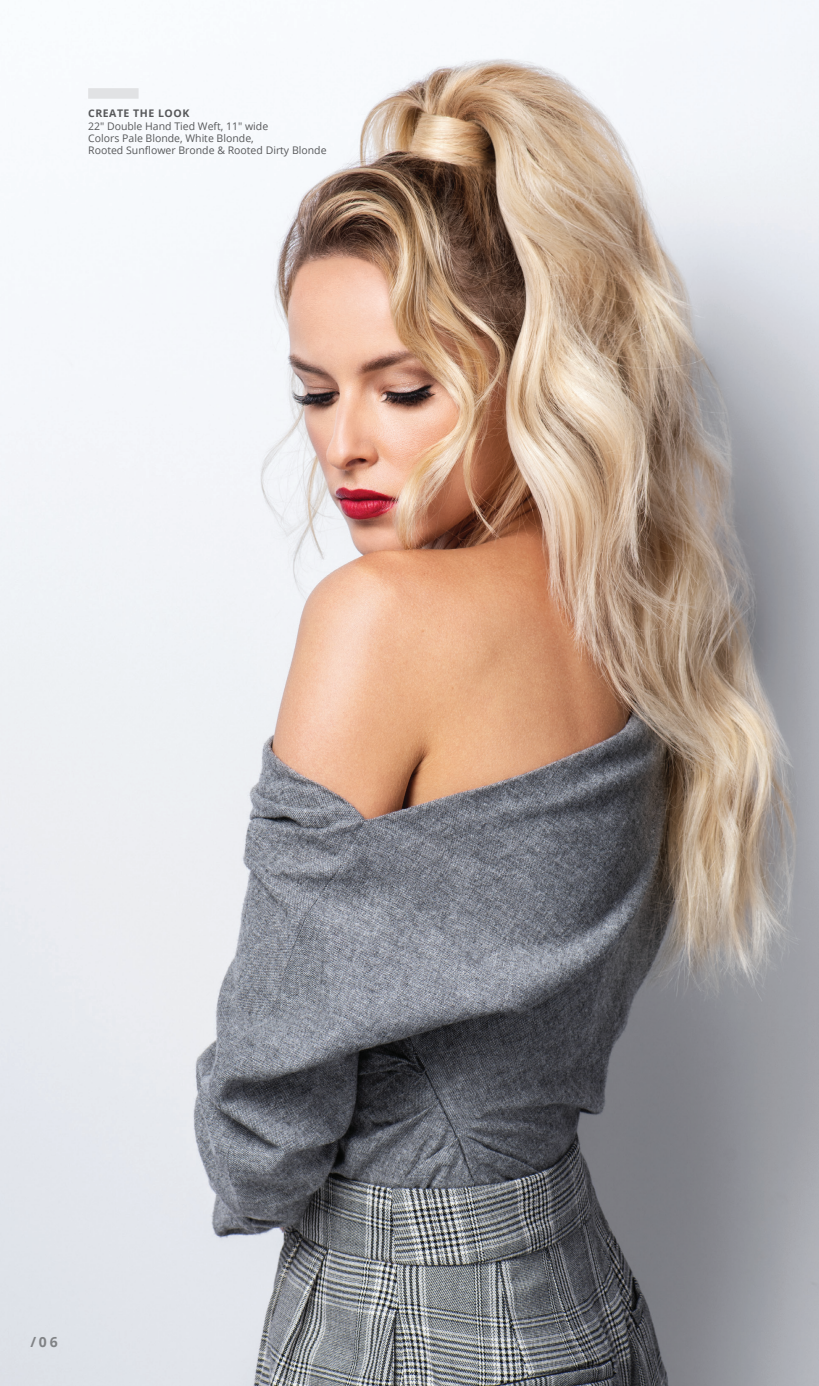
<style>
.page{position:relative;width:819px;height:1386px;background:#fff}
.page>*{position:absolute;margin:0;border:0;box-sizing:border-box;transform-origin:0 0}
.t1{font:700 14px "Open Sans";color:#808285}
.t2{font:10.5px/12.2px "Open Sans";color:#57585a}
.t3{font:700 10.5px "Open Sans";letter-spacing:.05em;color:#57585a}
</style>
<div class="page">
<img style="left:0;top:0;width:819px;height:1386px">
<div style="left:88px;top:88px;width:51px;height:11px;background:#e1e2e4"></div>
<p class="t3" style="left:88px;top:106px;width:103px">CREATE THE LOOK</p>
<p class="t2" style="left:88px;top:119px;width:240px">22″ Double Hand Tied Weft, 11" wide<br>Colors Pale Blonde, White Blonde,<br>Rooted Sunflower Bronde &amp; Rooted Dirty Blonde</p>
<h1 class="t1" style="left:30px;top:1332px;width:29px">/06</h1>
</div>
